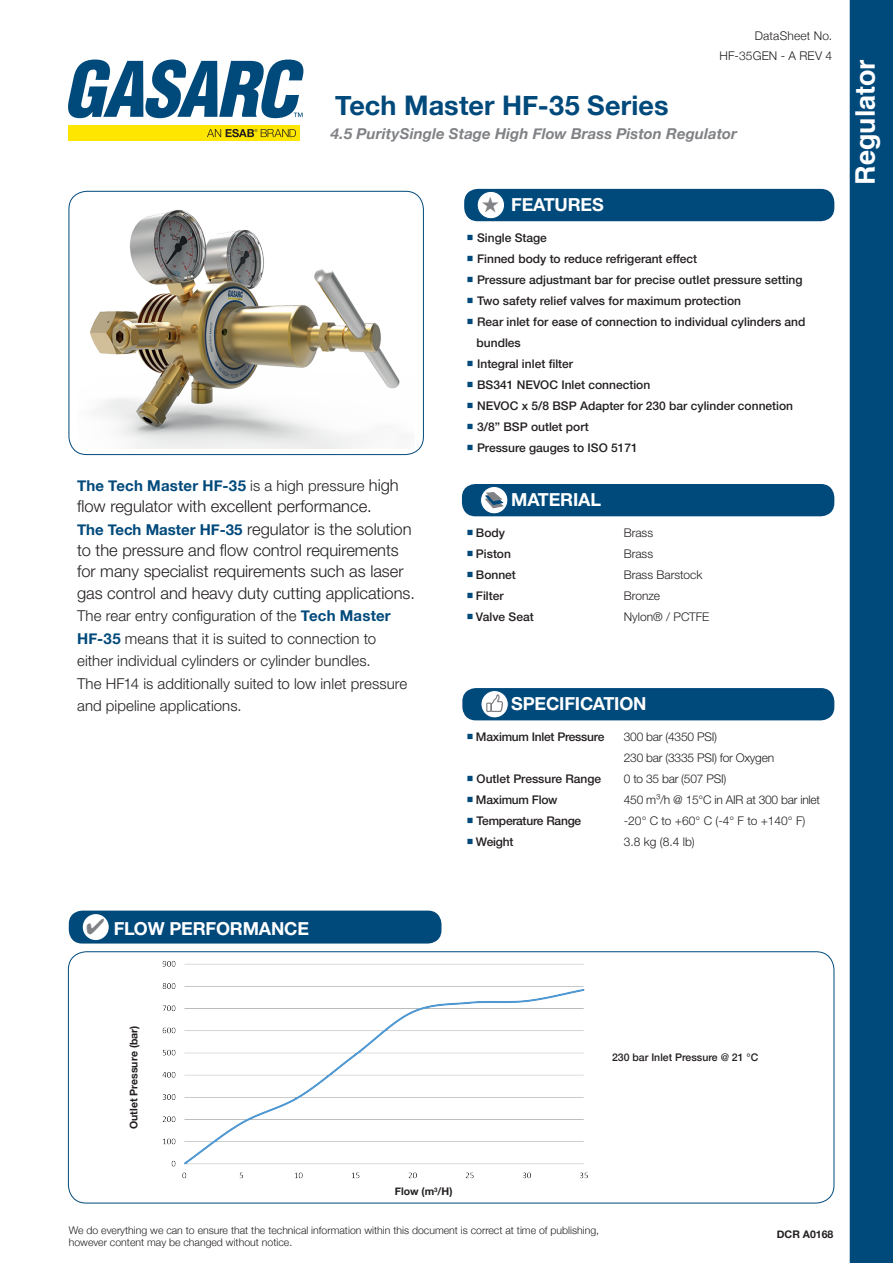
<style>
.page{position:relative;width:893px;height:1263px;background:#fff}
.page>*{position:absolute;margin:0;border:0;box-sizing:border-box;transform-origin:0 0}
.t1{font:700 27px "Helvetica Neue";letter-spacing:.005em;color:#00497b}
.t2{font:700 27px "Helvetica";letter-spacing:-.005em;color:#fff}
.t3{font:700 18px "Helvetica Neue LTW1 G";letter-spacing:-.01em;color:#fff}
.t4{font:300 16.5px/21.6px "Helvetica Neue LTW1 G";color:#231f20}
.t5{font:300 15px/22.5px "Helvetica Neue LTW1 G";letter-spacing:.005em;color:#231f20}
.t6{font:italic 700 15px "Helvetica Neue";letter-spacing:.005em;color:#808285}
.t7{font:700 15px "Helvetica Neue";letter-spacing:.015em;color:#00497b}
.t8{font:500 12px/21px "Helvetica Neue LTW1 G";color:#231f20}
.t9{font:300 12px/21px "Helvetica Neue LTW1 G";letter-spacing:-.02em;color:#231f20}
.t10{font:300 12px "Helvetica Neue LTW1 G";color:#231f20}
.t11{font:500 12px "Helvetica Neue LTW1 G";letter-spacing:-.02em;color:#231f20}
.t12{font:300 12px/19.5px "Helvetica Neue";letter-spacing:.015em;color:#231f20;text-align:right}
.t13{font:300 10.5px "Helvetica Neue";color:#231f20}
.t14{font:700 10.5px "Helvetica Neue";color:#231f20}
.t15{font:500 10.5px "Helvetica Neue";color:#231f20}
.s1{font-family:"Helvetica Neue LTW1 G";font-weight:300;color:#231f20}
.s2{font-family:"Helvetica Neue LTW1 G";font-weight:300;font-size:16.5px;color:#231f20}
.s3{font-family:"Helvetica Neue";font-weight:700;font-size:15px;color:#00497b}
.s4{font-family:"Helvetica Neue";font-weight:700;color:#00497b}
.s5{font-family:"Minion Pro";font-weight:400;font-size:18px;color:#00497b}
</style>
<div class="page">
<img style="left:90px;top:210px;width:310px;height:239px">
<div style="left:69px;top:191px;width:355px;height:264px;border:1px solid #00497b;border-radius:18px"></div>
<div style="left:462px;top:688px;width:372px;height:32px;background:#00497b;border-radius:14px"></div>
<svg style="left:481px;top:690px;width:27px;height:28px"></svg>
<svg style="left:487px;top:694px;width:17px;height:19px"></svg>
<div style="left:486px;top:702px;width:5px;height:10px;border:1px solid #808285"></div>
<div style="left:481px;top:690px;width:28px;height:28px;border:1px solid #00497b;border-radius:50%"></div>
<div style="left:462px;top:484px;width:372px;height:32px;background:#00497b;border-radius:14px"></div>
<svg style="left:481px;top:486px;width:27px;height:28px"></svg>
<svg style="left:484px;top:492px;width:21px;height:17px"></svg>
<div style="left:480px;top:486px;width:28px;height:28px;border:1px solid #00497b;border-radius:50%"></div>
<div style="left:464px;top:189px;width:370px;height:32px;background:#00497b;border-radius:14px"></div>
<div style="left:477px;top:191px;width:27px;height:28px;background:#fff;border-radius:50%"></div>
<div style="left:477px;top:191px;width:28px;height:28px;border:1px solid #00497b;border-radius:50%"></div>
<div style="left:69px;top:910px;width:372px;height:33px;background:#00497b;border-radius:14px"></div>
<svg style="left:82px;top:913px;width:27px;height:28px"></svg>
<div style="left:81px;top:913px;width:29px;height:28px;border:1px solid #00497b;border-radius:50%"></div>
<div style="left:68px;top:125px;width:231px;height:15px;background:#ffe601"></div>
<svg style="left:207px;top:129px;width:89px;height:8px"></svg>
<svg style="left:68px;top:60px;width:235px;height:58px"></svg>
<img style="left:162px;top:961px;width:426px;height:218px">
<div style="left:68px;top:951px;width:766px;height:252px;border:1px solid #00497b;border-radius:18px"></div>
<div style="left:850px;top:0;width:43px;height:1263px;background:#00497b"></div>
<svg style="left:87px;top:919px;width:17px;height:15px"></svg>
<p class="t12" style="left:720px;top:25px;width:114px">DataSheet No.<br>HF-35GEN - A REV 4</p>
<h1 class="t1" style="left:335px;top:84px;width:335px">Tech Master HF-35 Series</h1>
<p class="t6" style="left:331px;top:122px;width:408px">4.5 PuritySingle Stage High Flow Brass Piston Regulator</p>
<h2 class="t3" style="left:511px;top:193px;width:94px">FEATURES</h2>
<p class="t7" style="left:77px;top:474px;width:323px">The Tech Master HF-35 <span class="s1">is a high pressure</span> <span class="s2">high</span></p>
<h3 class="t4" style="left:77px;top:496px;width:340px">flow regulator with excellent performance.<br><span class="s3">The Tech Master HF-35</span> regulator is the solution to the pressure and flow control requirements for many specialist requirements such as laser gas control and heavy duty cutting applications.</h3>
<p class="t5" style="left:77px;top:604px;width:332px">The rear entry configuration of the <span class="s4">Tech Master HF-35</span> means that it is suited to connection to either individual cylinders or cylinder bundles.<br>The HF14 is additionally suited to low inlet pressure and pipeline applications.</p>
<p class="t8" style="left:466px;top:227px;width:82px"><span class="s5">■</span> Single Stage</p>
<p class="t8" style="left:466px;top:248px;width:232px"><span class="s5">■</span> Finned body to reduce refrigerant effect</p>
<p class="t8" style="left:466px;top:269px;width:338px"><span class="s5">■</span> Pressure adjustmant bar for precise outlet pressure setting</p>
<p class="t8" style="left:466px;top:290px;width:276px"><span class="s5">■</span> Two safety relief valves for maximum protection</p>
<p class="t8" style="left:477px;top:311px;width:330px;text-indent:-10px"><span class="s5">■</span> Rear inlet for ease of connection to individual cylinders and bundles</p>
<p class="t8" style="left:466px;top:353px;width:108px"><span class="s5">■</span> Integral inlet filter</p>
<p class="t8" style="left:466px;top:374px;width:185px"><span class="s5">■</span> BS341 NEVOC Inlet connection</p>
<p class="t8" style="left:466px;top:395px;width:328px"><span class="s5">■</span> NEVOC x 5/8 BSP Adapter for 230 bar cylinder connetion</p>
<p class="t8" style="left:466px;top:416px;width:124px"><span class="s5">■</span> 3/8” BSP outlet port</p>
<p class="t8" style="left:466px;top:437px;width:173px"><span class="s5">■</span> Pressure gauges to ISO 5171</p>
<h2 class="t3" style="left:511px;top:488px;width:91px">MATERIAL</h2>
<p class="t8" style="left:466px;top:523px;width:40px"><span class="s5">■</span> Body</p>
<p class="t9" style="left:624px;top:523px;width:31px">Brass</p>
<p class="t8" style="left:466px;top:544px;width:46px"><span class="s5">■</span> Piston</p>
<p class="t9" style="left:624px;top:544px;width:31px">Brass</p>
<p class="t8" style="left:466px;top:565px;width:51px"><span class="s5">■</span> Bonnet</p>
<p class="t10" style="left:624px;top:568px;width:80px">Brass Barstock</p>
<p class="t8" style="left:466px;top:586px;width:39px"><span class="s5">■</span> Filter</p>
<p class="t9" style="left:624px;top:586px;width:38px">Bronze</p>
<p class="t8" style="left:466px;top:607px;width:69px"><span class="s5">■</span> Valve Seat</p>
<p class="t10" style="left:624px;top:610px;width:87px">Nylon® / PCTFE</p>
<h2 class="t3" style="left:511px;top:693px;width:137px">SPECIFICATION</h2>
<p class="t11" style="left:466px;top:730px;width:139px"><span class="s5">■</span> Maximum Inlet Pressure</p>
<p class="t9" style="left:624px;top:727px;width:152px">300 bar (4350 PSI)<br>230 bar (3335 PSI) for Oxygen</p>
<p class="t8" style="left:466px;top:769px;width:136px"><span class="s5">■</span> Outlet Pressure Range</p>
<p class="t9" style="left:624px;top:769px;width:104px">0 to 35 bar (507 PSI)</p>
<p class="t11" style="left:466px;top:793px;width:93px"><span class="s5">■</span> Maximum Flow</p>
<p class="t9" style="left:624px;top:790px;width:198px">450 m³/h @ 15°C in AIR at 300 bar inlet</p>
<p class="t11" style="left:466px;top:814px;width:116px"><span class="s5">■</span> Temperature Range</p>
<p class="t10" style="left:624px;top:814px;width:183px">-20° C to +60° C (-4° F to +140° F)</p>
<p class="t8" style="left:466px;top:832px;width:48px"><span class="s5">■</span> Weight</p>
<p class="t9" style="left:624px;top:832px;width:72px">3.8 kg (8.4 lb)</p>
<h1 class="t2" style="left:844px;top:185px;width:127px;rotate:-90deg">Regulator</h1>
<h2 class="t3" style="left:114px;top:918px;width:197px">FLOW PERFORMANCE</h2>
<p class="t14" style="left:125px;top:1129px;width:105px;rotate:-90deg">Outlet Pressure (bar)</p>
<p class="t14" style="left:395px;top:1183px;width:59px">Flow (m<sup>3</sup>/H)</p>
<p class="t15" style="left:612px;top:1048px;width:148px">230 bar Inlet Pressure @ 21 °C</p>
<p class="t13" style="left:69px;top:1221px;width:532px">We do everything we can to ensure that the technical information within this document is correct at time of publishing,</p>
<p class="t14" style="left:777px;top:1226px;width:58px">DCR A0168</p>
<p class="t13" style="left:69px;top:1234px;width:225px">however content may be changed without notice.</p>
</div>
